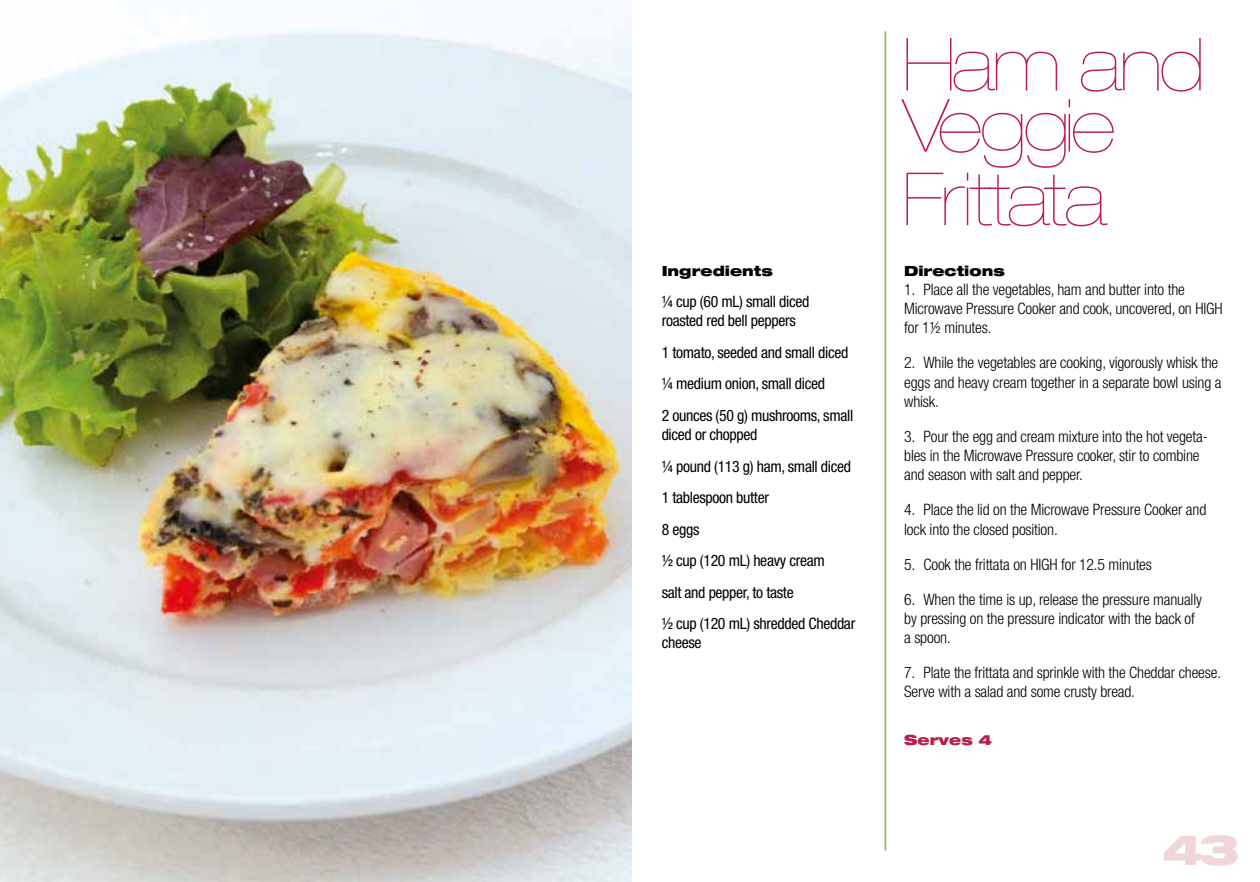
<style>
.page{position:relative;width:1260px;height:882px;background:#fff}
.page>*{position:absolute;margin:0;border:0;box-sizing:border-box;transform-origin:0 0}
.t1{font:900 expanded 73.5px/61.2px "Helvetica Neue";letter-spacing:-.04em;color:#ba1e48}
.t2{font:900 expanded 42px "Helvetica Neue";color:#f0d6d6}
.t3{font:300 condensed 15.75px/19.2px "Helvetica Neue";letter-spacing:-.01em;color:#000}
.t4{font:condensed 15.75px/31.5px "Helvetica Neue";letter-spacing:-.02em;color:#000}
.t5{font:900 expanded 14px "Helvetica Neue";color:#000}
.t6{font:900 expanded 14px "Helvetica Neue";color:#ba1e48}
</style>
<div class="page">
<hr style="left:885px;top:31px;width:1px;height:819px;background:#8bb45d">
<img style="left:0;top:7px;width:631px;height:875px">
<p class="t5" style="left:662px;top:261px;width:113px">Ingredients</p>
<p class="t4" style="left:662px;top:292px;width:149px;line-height:19.2px">¼ cup (60 mL) small diced roasted red bell peppers</p>
<p class="t4" style="left:662px;top:336px;width:193px">1 tomato, seeded and small diced ¼ medium onion, small diced<br>2 ounces (50 g) mushrooms, small</p>
<p class="t4" style="left:662px;top:419px;width:195px">diced or chopped<br>¼ pound (113 g) ham, small diced<br>1 tablespoon butter<br>8 eggs<br>½ cup (120 mL) heavy cream<br>salt and pepper, to taste<br>½ cup (120 mL) shredded Cheddar</p>
<p class="t4" style="left:662px;top:627px;width:41px">cheese</p>
<h1 class="t1" style="left:902px;top:33px;width:304px">Ham and<br>Veggie</h1>
<h1 class="t1" style="left:902px;top:168px;width:205px">Frittata</h1>
<p class="t5" style="left:904px;top:261px;width:102px">Directions</p>
<p class="t3" style="left:904px;top:280px;width:320px">1. Place all the vegetables, ham and butter into the<br>Microwave Pressure Cooker and cook, uncovered, on HIGH for 1½ minutes.</p>
<p class="t3" style="left:904px;top:353px;width:319px">2. While the vegetables are cooking, vigorously whisk the eggs and heavy cream together in a separate bowl using a whisk.</p>
<p class="t3" style="left:904px;top:427px;width:305px">3. Pour the egg and cream mixture into the hot vegeta&shy;bles in the Microwave Pressure cooker, stir to combine and season with salt and pepper.</p>
<p class="t3" style="left:904px;top:500px;width:304px">4. Place the lid on the Microwave Pressure Cooker and lock into the closed position.</p>
<p class="t3" style="left:904px;top:554px;width:249px">5. Cook the frittata on HIGH for 12.5 minutes</p>
<p class="t3" style="left:904px;top:589px;width:299px">6. When the time is up, release the pressure manually by pressing on the pressure indicator with the back of a spoon.</p>
<p class="t3" style="left:904px;top:663px;width:318px">7. Plate the frittata and sprinkle with the Cheddar cheese.<br>Serve with a salad and some crusty bread.</p>
<p class="t6" style="left:904px;top:730px;width:89px">Serves 4</p>
<h2 class="t2" style="left:1162px;top:822px;width:79px">43</h2>
</div>
